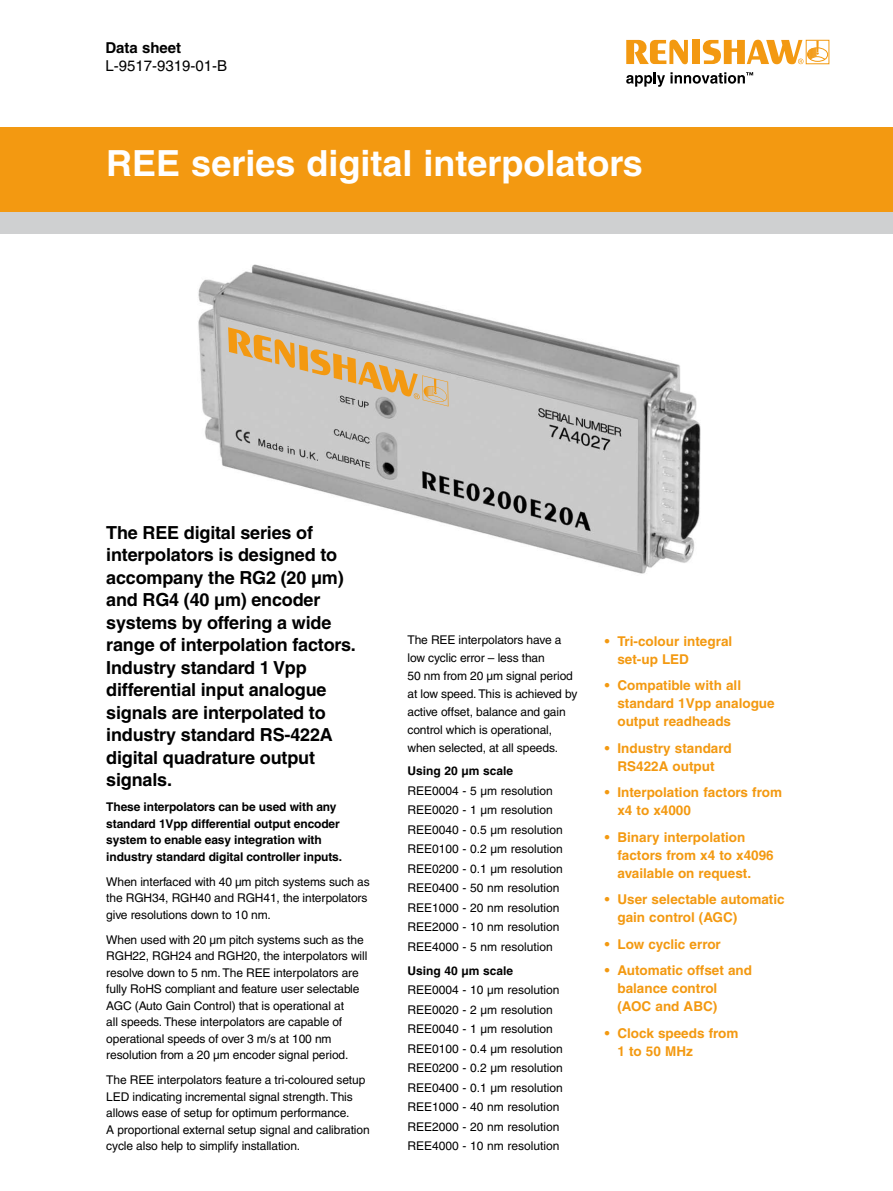
<style>
.page{position:relative;width:893px;height:1191px;background:#fff}
.page>*{position:absolute;margin:0;border:0;box-sizing:border-box;transform-origin:0 0}
.t1{font:700 36px "Helvetica";color:#fff}
.t2{font:700 18px/22.5px "Helvetica";letter-spacing:-.01em;color:#000}
.t3{font:15px "Helvetica";color:#000}
.t4{font:700 15px "Helvetica";color:#000}
.t5{font:700 13.5px/18px "Helvetica";color:#f39911}
.t6{font:12px/19.5px "Helvetica";letter-spacing:-.01em;color:#000}
.t7{font:700 12px/16.5px "Helvetica";letter-spacing:-.01em;color:#000}
</style>
<div class="page">
<img style="left:144px;top:233px;width:613px;height:341px">
<svg style="left:228px;top:327px;width:221px;height:79px;background:#c9baa2"></svg>
<svg style="left:626px;top:40px;width:62px;height:24px"></svg>
<div style="left:692px;top:40px;width:8px;height:24px;background:#f39911"></div>
<svg style="left:703px;top:40px;width:125px;height:24px"></svg>
<svg style="left:626px;top:72px;width:127px;height:15px"></svg>
<div style="left:0;top:127px;width:893px;height:85px;background:#f39911"></div>
<div style="left:0;top:212px;width:893px;height:21px;background:#cfd0d1"></div>
<p class="t4" style="left:105px;top:38px;width:77px">Data sheet</p>
<p class="t3" style="left:105px;top:57px;width:123px">L-9517-9319-01-B</p>
<h1 class="t1" style="left:106px;top:142px;width:538px">REE series digital interpolators</h1>
<p class="t2" style="left:106px;top:521px;width:251px">The REE digital series of interpolators is designed to accompany the RG2 (20 µm) and RG4 (40 µm) encoder systems by offering a wide range of interpolation factors.<br>Industry standard 1 Vpp differential input analogue signals are interpolated to industry standard RS-422A digital quadrature output signals.</p>
<p class="t7" style="left:106px;top:798px;width:237px">These interpolators can be used with any standard 1Vpp differential output encoder system to enable easy integration with industry standard digital controller inputs.</p>
<p class="t6" style="left:106px;top:873px;width:265px;line-height:16.5px">When interfaced with 40 µm pitch systems such as the RGH34, RGH40 and RGH41, the interpolators give resolutions down to 10 nm.</p>
<p class="t6" style="left:106px;top:931px;width:263px;line-height:16.5px">When used with 20 µm pitch systems such as the RGH22, RGH24 and RGH20, the interpolators will resolve down to 5 nm. The REE interpolators are fully RoHS compliant and feature user selectable AGC (Auto Gain Control) that is operational at<br>all speeds. These interpolators are capable of operational speeds of over 3 m/s at 100 nm resolution from a 20 µm encoder signal period.</p>
<p class="t6" style="left:106px;top:1072px;width:265px;line-height:16.5px">The REE interpolators feature a tri-coloured setup LED indicating incremental signal strength. This allows ease of setup for optimum performance.<br>A proportional external setup signal and calibration cycle also help to simplify installation.</p>
<p class="t6" style="left:407px;top:630px;width:171px;line-height:18px">The REE interpolators have a low cyclic error – less than<br>50 nm from 20 µm signal period at low speed. This is achieved by active offset, balance and gain control which is operational, when selected, at all speeds.</p>
<p class="t7" style="left:407px;top:762px;width:107px">Using 20 µm scale</p>
<p class="t6" style="left:407px;top:781px;width:157px">REE0004 - 5 µm resolution<br>REE0020 - 1 µm resolution<br>REE0040 - 0.5 µm resolution<br>REE0100 - 0.2 µm resolution<br>REE0200 - 0.1 µm resolution<br>REE0400 - 50 nm resolution<br>REE1000 - 20 nm resolution<br>REE2000 - 10 nm resolution<br>REE4000 - 5 nm resolution</p>
<p class="t7" style="left:407px;top:962px;width:107px">Using 40 µm scale</p>
<p class="t6" style="left:407px;top:980px;width:157px">REE0004 - 10 µm resolution<br>REE0020 - 2 µm resolution<br>REE0040 - 1 µm resolution<br>REE0100 - 0.4 µm resolution<br>REE0200 - 0.2 µm resolution<br>REE0400 - 0.1 µm resolution<br>REE1000 - 40 nm resolution<br>REE2000 - 20 nm resolution<br>REE4000 - 10 nm resolution</p>
<p class="t5" style="left:617px;top:632px;width:116px;text-indent:-13px">• Tri-colour integral set-up LED</p>
<p class="t5" style="left:617px;top:676px;width:159px;text-indent:-13px">• Compatible with all standard 1Vpp analogue output readheads</p>
<p class="t5" style="left:605px;top:739px;width:129px;text-align:center">• Industry standard<br>RS422A output</p>
<p class="t5" style="left:617px;top:783px;width:166px;text-indent:-13px">• Interpolation factors from x4 to x4000</p>
<p class="t5" style="left:617px;top:828px;width:158px;text-indent:-13px">• Binary interpolation factors from x4 to x4096 available on request.</p>
<p class="t5" style="left:617px;top:890px;width:169px;text-indent:-13px">• User selectable automatic gain control (AGC)</p>
<p class="t5" style="left:605px;top:935px;width:118px">• Low cyclic error</p>
<p class="t5" style="left:617px;top:961px;width:136px;text-indent:-13px">• Automatic offset and balance control (AOC and ABC)</p>
<p class="t5" style="left:617px;top:1024px;width:123px;text-indent:-13px">• Clock speeds from<br>1 to 50 MHz</p>
</div>
